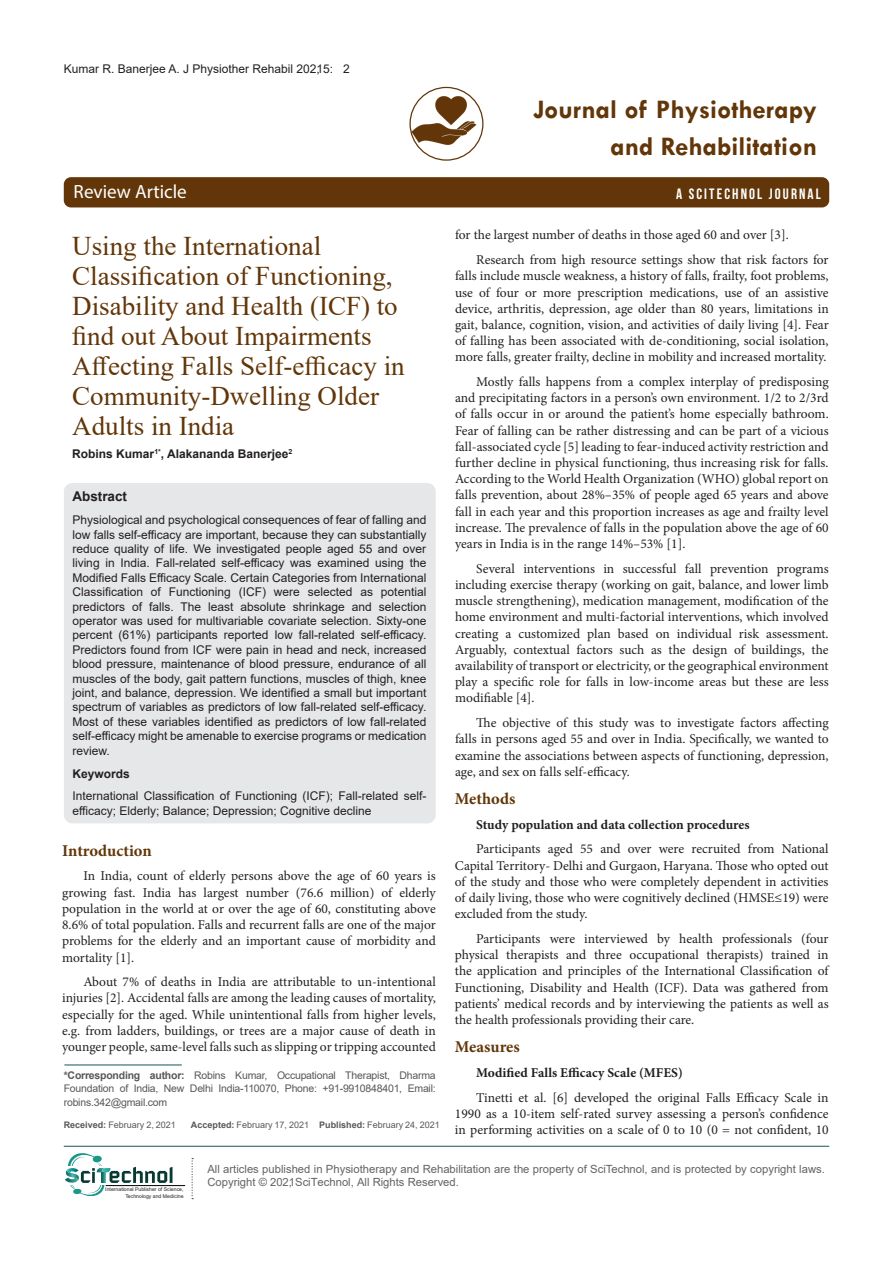
<style>
.page{position:relative;width:893px;height:1263px;background:#fff}
.page>*{position:absolute;margin:0;border:0;box-sizing:border-box;transform-origin:0 0}
.t1{font:27px/30px "Times New Roman";color:#623608}
.t2{font:700 27px/37.5px "Tw Cen";color:#623608;text-align:right}
.t3{font:19.2px "Myriad Pro";color:#fff}
.t4{font:700 16.5px "Minion Pro";color:#623608}
.t5{font:15px "Bebas Neue";letter-spacing:.14em;color:#fff}
.t6{font:13.5px/16.2px "Minion Pro";color:#231f20;text-align:justify}
.t7{font:700 13.5px "Minion Pro";color:#231f20}
.t8{font:700 13.5px "Arial";color:#231f20}
.t9{font:12px/14.4px "Arial";color:#231f20;text-align:justify}
.t10{font:700 12px "Arial";color:#231f20}
.t11{font:11.25px/13.5px "Arial";color:#636366}
.t12{font:10.5px/13.5px "Arial";letter-spacing:-.02em;color:#57585a;text-align:justify}
.t13{font:9px "Arial";color:#57585a}
.t14{font:5.1px/6.1px "Arial";color:#231f20;text-align:right}
.s1{font-weight:700}
</style>
<div class="page">
<div style="left:64px;top:177px;width:765px;height:30px;background:#623608;border-radius:7px"></div>
<hr style="left:64px;top:1146px;width:765px;height:1px;background:#1a5457">
<img style="left:410px;top:87px;width:73px;height:73px;border-radius:36px">
<div style="left:409px;top:87px;width:74px;height:74px;border:1px solid #623608;border-radius:50%"></div>
<hr style="left:106px;top:1185px;width:79px;height:1px;background:#000">
<svg style="left:192px;top:1158px;width:1px;height:41px"></svg>
<svg style="left:65px;top:1153px;width:107px;height:43px"></svg>
<hr style="left:64px;top:1064px;width:118px;height:1px;background:#1a5457">
<div style="left:64px;top:483px;width:372px;height:340px;background:#e6e7e9;border-radius:8px"></div>
<p class="t9" style="left:64px;top:61px;width:288px">Kumar R. Banerjee A. J Physiother Rehabil 2021, 5: 2</p>
<h1 class="t2" style="left:533px;top:90px;width:285px">Journal of Physiotherapy and Rehabilitation</h1>
<h2 class="t3" style="left:74px;top:180px;width:115px">Review Article</h2>
<p class="t5" style="left:676px;top:186px;width:146px">A SCITECHNOL JOURNAL</p>
<h1 class="t1" style="left:72px;top:230px;width:334px">Using the International<br>Classification of Functioning,<br>Disability and Health (ICF) to find out About Impairments<br>Affecting Falls Self-efficacy in<br>Community-Dwelling Older<br>Adults in India</h1>
<p class="t10" style="left:72px;top:445px;width:222px">Robins Kumar<sup>1*</sup>, Alakananda Banerjee<sup>2</sup></p>
<p class="t8" style="left:72px;top:487px;width:56px">Abstract</p>
<p class="t9" style="left:72px;top:513px;width:356px">Physiological and psychological consequences of fear of falling and low falls self-efficacy are important, because they can substantially reduce quality of life. We investigated people aged 55 and over living in India. Fall-related self-efficacy was examined using the Modified Falls Efficacy Scale. Certain Categories from International Classification of Functioning (ICF) were selected as potential predictors of falls. The least absolute shrinkage and selection operator was used for multivariable covariate selection. Sixty-one percent (61%) participants reported low fall-related self-efficacy.<br>Predictors found from ICF were pain in head and neck, increased blood pressure, maintenance of blood pressure, endurance of all muscles of the body, gait pattern functions, muscles of thigh, knee joint, and balance, depression. We identified a small but important spectrum of variables as predictors of low fall-related self-efficacy.<br>Most of these variables identified as predictors of low fall-related self-efficacy might be amenable to exercise programs or medication review.</p>
<p class="t10" style="left:72px;top:765px;width:59px">Keywords</p>
<p class="t9" style="left:72px;top:789px;width:355px">International Classification of Functioning (ICF); Fall-related self&shy;efficacy; Elderly; Balance; Depression; Cognitive decline</p>
<p class="t4" style="left:62px;top:839px;width:91px">Introduction</p>
<p class="t6" style="left:62px;top:868px;width:375px;text-indent:21px">In India, count of elderly persons above the age of 60 years is growing fast. India has largest number (76.6 million) of elderly population in the world at or over the age of 60, constituting above 8.6% of total population. Falls and recurrent falls are one of the major problems for the elderly and an important cause of morbidity and mortality [1].</p>
<p class="t6" style="left:62px;top:974px;width:375px;text-indent:21px">About 7% of deaths in India are attributable to un-intentional injuries [2]. Accidental falls are among the leading causes of mortality, especially for the aged. While unintentional falls from higher levels, e.g. from ladders, buildings, or trees are a major cause of death in younger people, same-level falls such as slipping or tripping accounted</p>
<p class="t12" style="left:64px;top:1068px;width:374px"><span class="s1">*Corresponding author:</span> Robins Kumar, Occupational Therapist, Dharma Foundation of India, New Delhi India-110070, Phone: +91-9910848401, Email: robins.342@gmail.com</p>
<p class="t13" style="left:64px;top:1118px;width:114px"><span class="s1">Received:</span> February 2, 2021</p>
<p class="t13" style="left:191px;top:1118px;width:250px"><span class="s1">Accepted:</span> February 17, 2021 <span class="s1">Published:</span> February 24, 2021</p>
<p class="t6" style="left:476px;top:223px;width:354px;line-height:24.8px;text-indent:-21px">for the largest number of deaths in those aged 60 and over [3].<br>Research from high resource settings show that risk factors for</p>
<p class="t6" style="left:455px;top:268px;width:375px">falls include muscle weakness, a history of falls, frailty, foot problems, use of four or more prescription medications, use of an assistive device, arthritis, depression, age older than 80 years, limitations in gait, balance, cognition, vision, and activities of daily living [4]. Fear of falling has been associated with de-conditioning, social isolation, more falls, greater frailty, decline in mobility and increased mortality.</p>
<p class="t6" style="left:455px;top:374px;width:375px;text-indent:21px">Mostly falls happens from a complex interplay of predisposing and precipitating factors in a person’s own environment. 1/2 to 2/3rd of falls occur in or around the patient’s home especially bathroom.<br>Fear of falling can be rather distressing and can be part of a vicious fall-associated cycle [5] leading to fear-induced activity restriction and further decline in physical functioning, thus increasing risk for falls.<br>According to the World Health Organization (WHO) global report on falls prevention, about 28%–35% of people aged 65 years and above fall in each year and this proportion increases as age and frailty level increase. The prevalence of falls in the population above the age of 60 years in India is in the range 14%–53% [1].</p>
<p class="t6" style="left:455px;top:560px;width:375px;text-indent:21px">Several interventions in successful fall prevention programs including exercise therapy (working on gait, balance, and lower limb muscle strengthening), medication management, modification of the home environment and multi-factorial interventions, which involved creating a customized plan based on individual risk assessment.<br>Arguably, contextual factors such as the design of buildings, the availability of transport or electricity, or the geographical environment play a specific role for falls in low-income areas but these are less modifiable [4].</p>
<p class="t6" style="left:455px;top:715px;width:375px;text-indent:21px">The objective of this study was to investigate factors affecting falls in persons aged 55 and over in India. Specifically, we wanted to examine the associations between aspects of functioning, depression, age, and sex on falls self-efficacy.</p>
<p class="t4" style="left:455px;top:787px;width:62px">Methods</p>
<p class="t7" style="left:476px;top:815px;width:275px">Study population and data collection procedures</p>
<p class="t6" style="left:455px;top:841px;width:375px;text-indent:21px">Participants aged 55 and over were recruited from National Capital Territory- Delhi and Gurgaon, Haryana. Those who opted out of the study and those who were completely dependent in activities of daily living, those who were cognitively declined (HMSE≤19) were excluded from the study.</p>
<p class="t6" style="left:455px;top:931px;width:375px;text-indent:21px">Participants were interviewed by health professionals (four physical therapists and three occupational therapists) trained in the application and principles of the International Classification of Functioning, Disability and Health (ICF). Data was gathered from patients’ medical records and by interviewing the patients as well as the health professionals providing their care.</p>
<p class="t4" style="left:455px;top:1035px;width:66px">Measures</p>
<p class="t7" style="left:476px;top:1063px;width:208px">Modified Falls Efficacy Scale (MFES)</p>
<p class="t6" style="left:455px;top:1089px;width:375px;text-indent:21px">Tinetti et al. [6] developed the original Falls Efficacy Scale in 1990 as a 10-item self-rated survey assessing a person’s confidence in performing activities on a scale of 0 to 10 (0 = not confident, 10</p>
<p class="t14" style="left:105px;top:1186px;width:80px">International Publisher of Science,<br>Technology and Medicine</p>
<p class="t11" style="left:207px;top:1162px;width:619px">All articles published in Physiotherapy and Rehabilitation are the property of SciTechnol, and is protected by copyright laws.<br>Copyright © 2021, SciTechnol, All Rights Reserved.</p>
</div>
